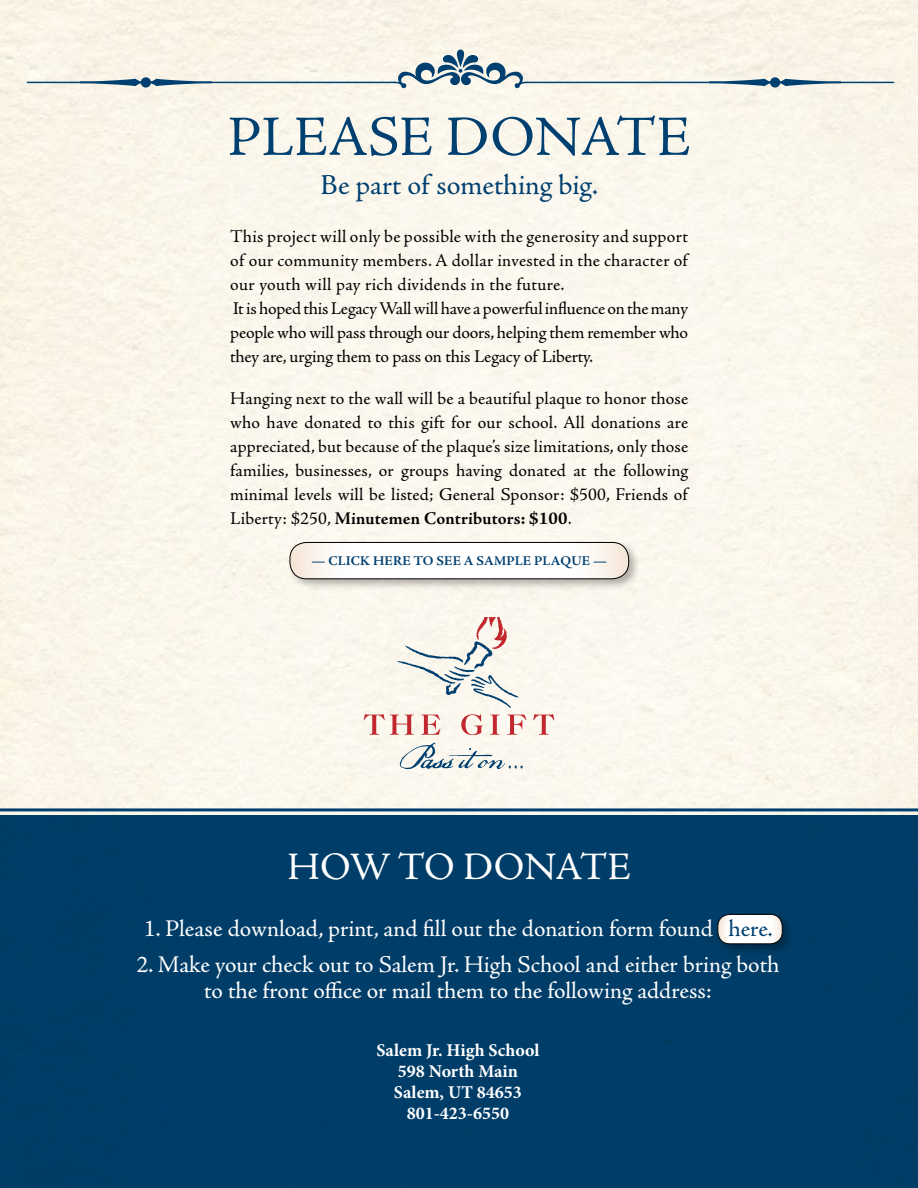
<style>
.page{position:relative;width:918px;height:1188px;background:#fff}
.page>*{position:absolute;margin:0;border:0;box-sizing:border-box;transform-origin:0 0}
.t1{font:57px "Adobe Jenson Pro";letter-spacing:-.005em;color:#004071}
.t2{font:39px "Adobe Jenson Pro";letter-spacing:-.015em;color:#fff}
.t3{font:29.1px "Adobe Jenson Pro";letter-spacing:-.005em;color:#004071}
.t4{font:24px/25.5px "Adobe Jenson Pro";letter-spacing:-.005em;color:#fff;text-align:center}
.t5{font:18px/24px "Adobe Jenson Pro";letter-spacing:.005em;color:#000}
.t6{font:700 18px/21px "Minion Pro";color:#fff;text-align:center}
.t7{font:700 13.5px "Adobe Jenson Pro";letter-spacing:.01em;color:#004071}
.s1{font-weight:700}
.s2{color:#004071}
</style>
<div class="page">
<div style="left:0;top:0;width:918px;height:815px;background:#fbf6ec"></div>
<hr style="left:0;top:808px;width:918px;height:3px;background:#004071">
<div style="left:0;top:815px;width:918px;height:373px;background:#003d68"></div>
<div style="left:287px;top:539px;width:354px;height:53px;background:#000;opacity:.3"></div>
<svg style="left:290px;top:542px;width:339px;height:37px"></svg>
<div style="left:290px;top:542px;width:339px;height:37px;border:1px solid #000;border-radius:16px"></div>
<svg style="left:397px;top:617px;width:121px;height:91px"></svg>
<svg style="left:364px;top:714px;width:50px;height:21px"></svg>
<svg style="left:421px;top:715px;width:19px;height:20px"></svg>
<svg style="left:461px;top:714px;width:22px;height:21px"></svg>
<svg style="left:490px;top:715px;width:10px;height:20px"></svg>
<svg style="left:507px;top:715px;width:20px;height:20px"></svg>
<svg style="left:533px;top:714px;width:21px;height:21px"></svg>
<svg style="left:400px;top:743px;width:123px;height:26px"></svg>
<hr style="left:526px;top:82px;width:368px;height:1px;background:#004071">
<hr style="left:27px;top:82px;width:368px;height:1px;background:#004071">
<div style="left:141px;top:78px;width:9px;height:9px;background:#004071;border-radius:50%"></div>
<div style="left:141px;top:77px;width:10px;height:11px;border:1px solid #004071;border-radius:50%"></div>
<svg style="left:79px;top:78px;width:64px;height:9px"></svg>
<svg style="left:149px;top:78px;width:64px;height:9px"></svg>
<div style="left:771px;top:78px;width:9px;height:9px;background:#004071;border-radius:50%"></div>
<div style="left:770px;top:77px;width:10px;height:11px;border:1px solid #004071;border-radius:50%"></div>
<svg style="left:778px;top:78px;width:64px;height:9px"></svg>
<svg style="left:708px;top:78px;width:64px;height:9px"></svg>
<div style="left:457px;top:50px;width:7px;height:17px;background:#004071;border-radius:4px"></div>
<svg style="left:394px;top:54px;width:133px;height:35px;background:#adbec4"></svg>
<div style="left:715px;top:911px;width:80px;height:46px;background:#000;opacity:.3"></div>
<svg style="left:718px;top:914px;width:64px;height:30px;background:#e9ebeb"></svg>
<div style="left:718px;top:914px;width:64px;height:30px;border:1px solid #000;border-radius:12px"></div>
<h1 class="t1" style="left:227px;top:105px;width:465px">PLEASE DONATE</h1>
<h3 class="t3" style="left:321px;top:168px;width:279px">Be part of something big.</h3>
<p class="t5" style="left:230px;top:225px;width:459px">This project will only be possible with the generosity and support of our community members. A dollar invested in the character of our youth will pay rich dividends in the future.<br>It is hoped this Legacy Wall will have a powerful influence on the many people who will pass through our doors, helping them remember who they are, urging them to pass on this Legacy of Liberty.</p>
<p class="t5" style="left:230px;top:387px;width:459px;text-align:justify">Hanging next to the wall will be a beautiful plaque to honor those who have donated to this gift for our school. All donations are appreciated, but because of the plaque’s size limitations, only those families, businesses, or groups having donated at the following minimal levels will be listed; General Sponsor: $500, Friends of Liberty: $250, <span class="s1">Minutemen Contributors: $100</span>.</p>
<p class="t7" style="left:311px;top:553px;width:297px">— CLICK HERE TO SEE A SAMPLE PLAQUE —</p>
<h2 class="t2" style="left:287px;top:845px;width:345px">HOW TO DONATE</h2>
<h3 class="t4" style="left:144px;top:917px;width:631px">1. Please download, print, and fill out the donation form found <span class="s2">here.</span></h3>
<h3 class="t4" style="left:136px;top:953px;width:644px">2. Make your check out to Salem Jr. High School and either bring both to the front office or mail them to the following address:</h3>
<p class="t6" style="left:376px;top:1040px;width:164px">Salem Jr. High School<br>598 North Main<br>Salem, UT 84653<br>801-423-6550</p>
</div>
